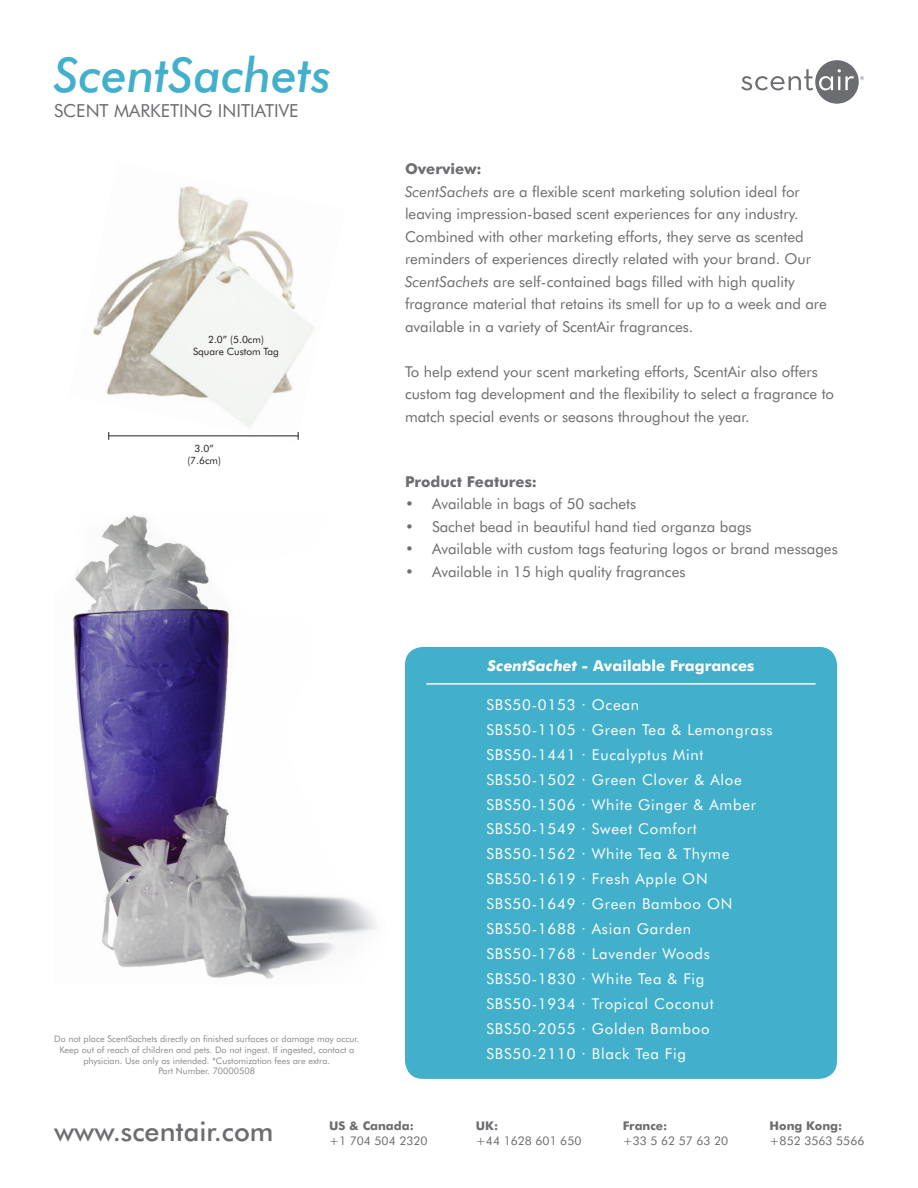
<style>
.page{position:relative;width:918px;height:1188px;background:#fff}
.page>*{position:absolute;margin:0;border:0;box-sizing:border-box;transform-origin:0 0}
.t1{font:italic 500 48px "Futura BT";color:#43b0cb}
.t2{font:500 27px "Futura BT";color:#6c6d70}
.t3{font:18px "Futura BT";color:#6c6d70}
.t4{font:15px/22.5px "Futura BT";color:#6c6d70}
.t5{font:15px "Futura BT";letter-spacing:.05em;color:#fff}
.t6{font:700 15px "Futura BT";color:#fff}
.t7{font:700 15px "Futura BT";color:#6c6d70}
.t8{font:12px "Futura BT";color:#6c6d70}
.t9{font:700 12px "Futura BT";color:#6c6d70}
.t10{font:10.05px "Futura BT";color:#231f20}
.t11{font:9px/10.8px "Futura BT";color:#8a8a8e;text-align:center}
.s1{font-style:italic}
</style>
<div class="page">
<img style="left:73px;top:515px;width:303px;height:464px">
<div style="left:405px;top:647px;width:432px;height:432px;background:#43b0cb;border-radius:18px"></div>
<hr style="left:427px;top:683px;width:388px;height:2px;background:#fff">
<div style="left:815px;top:60px;width:44px;height:44px;background:#6c6d70;border-radius:50%"></div>
<svg style="left:741px;top:69px;width:72px;height:21px"></svg>
<svg style="left:819px;top:69px;width:35px;height:21px"></svg>
<svg style="left:860px;top:76px;width:4px;height:4px"></svg>
<img style="left:93px;top:186px;width:222px;height:254px">
<hr style="left:108px;top:436px;width:190px;height:1px;background:#231f20">
<p class="t1" style="left:54px;top:46px;width:278px">ScentSachets</p>
<p class="t3" style="left:54px;top:100px;width:246px">SCENT MARKETING INITIATIVE</p>
<p class="t10" style="left:208px;top:333px;width:57px">2.0” (5.0cm)</p>
<p class="t10" style="left:193px;top:345px;width:87px">Square Custom Tag</p>
<p class="t10" style="left:195px;top:442px;width:21px">3.0”</p>
<p class="t10" style="left:187px;top:454px;width:35px">(7.6cm)</p>
<p class="t11" style="left:54px;top:1033px;width:307px">Do not place ScentSachets directly on finished surfaces or damage may occur.<br>Keep out of reach of children and pets. Do not ingest. If ingested, contact a physician. Use only as intended. *Customization fees are extra.</p>
<p class="t11" style="left:158px;top:1066px;width:98px">Part Number. 70000508</p>
<p class="t7" style="left:405px;top:160px;width:78px">Overview:</p>
<p class="t4" style="left:405px;top:180px;width:423px"><span class="s1">ScentSachets</span> are a flexible scent marketing solution ideal for leaving impression-based scent experiences for any industry.<br>Combined with other marketing efforts, they serve as scented reminders of experiences directly related with your brand. Our <span class="s1">ScentSachets</span> are self-contained bags filled with high quality fragrance material that retains its smell for up to a week and are available in a variety of ScentAir fragrances.</p>
<p class="t4" style="left:405px;top:360px;width:431px">To help extend your scent marketing efforts, ScentAir also offers custom tag development and the flexibility to select a fragrance to match special events or seasons throughout the year.</p>
<p class="t7" style="left:405px;top:472px;width:134px">Product Features:</p>
<p class="t4" style="left:405px;top:493px;width:233px">• Available in bags of 50 sachets</p>
<p class="t4" style="left:405px;top:515px;width:348px">• Sachet bead in beautiful hand tied organza bags</p>
<p class="t4" style="left:405px;top:538px;width:434px">• Available with custom tags featuring logos or brand messages</p>
<p class="t4" style="left:405px;top:560px;width:282px">• Available in 15 high quality fragrances</p>
<p class="t6" style="left:488px;top:657px;width:268px"><span class="s1">ScentSachet</span> - Available Fragrances</p>
<p class="t5" style="left:486px;top:695px;width:154px">SBS50-0153 · Ocean</p>
<p class="t5" style="left:486px;top:720px;width:288px">SBS50-1105 · Green Tea &amp; Lemongrass</p>
<p class="t5" style="left:486px;top:745px;width:219px">SBS50-1441 · Eucalyptus Mint</p>
<p class="t5" style="left:486px;top:770px;width:257px">SBS50-1502 · Green Clover &amp; Aloe</p>
<p class="t5" style="left:486px;top:795px;width:271px">SBS50-1506 · White Ginger &amp; Amber</p>
<p class="t5" style="left:486px;top:820px;width:212px">SBS50-1549 · Sweet Comfort</p>
<p class="t5" style="left:486px;top:845px;width:245px">SBS50-1562 · White Tea &amp; Thyme</p>
<p class="t5" style="left:486px;top:870px;width:223px">SBS50-1619 · Fresh Apple ON</p>
<p class="t5" style="left:486px;top:895px;width:248px">SBS50-1649 · Green Bamboo ON</p>
<p class="t5" style="left:486px;top:920px;width:206px">SBS50-1688 · Asian Garden</p>
<p class="t5" style="left:486px;top:944px;width:225px">SBS50-1768 · Lavender Woods</p>
<p class="t5" style="left:486px;top:969px;width:220px">SBS50-1830 · White Tea &amp; Fig</p>
<p class="t5" style="left:486px;top:994px;width:229px">SBS50-1934 · Tropical Coconut</p>
<p class="t5" style="left:486px;top:1019px;width:225px">SBS50-2055 · Golden Bamboo</p>
<p class="t5" style="left:486px;top:1044px;width:201px">SBS50-2110 · Black Tea Fig</p>
<p class="t2" style="left:54px;top:1115px;width:221px">www.scentair.com</p>
<p class="t9" style="left:329px;top:1118px;width:86px">US &amp; Canada:</p>
<p class="t8" style="left:329px;top:1133px;width:100px">+1 704 504 2320</p>
<p class="t9" style="left:476px;top:1118px;width:24px">UK:</p>
<p class="t8" style="left:476px;top:1133px;width:107px">+44 1628 601 650</p>
<p class="t9" style="left:623px;top:1118px;width:46px">France:</p>
<p class="t8" style="left:623px;top:1133px;width:107px">+33 5 62 57 63 20</p>
<p class="t9" style="left:770px;top:1118px;width:74px">Hong Kong:</p>
<p class="t8" style="left:770px;top:1133px;width:96px">+852 3563 5566</p>
</div>
